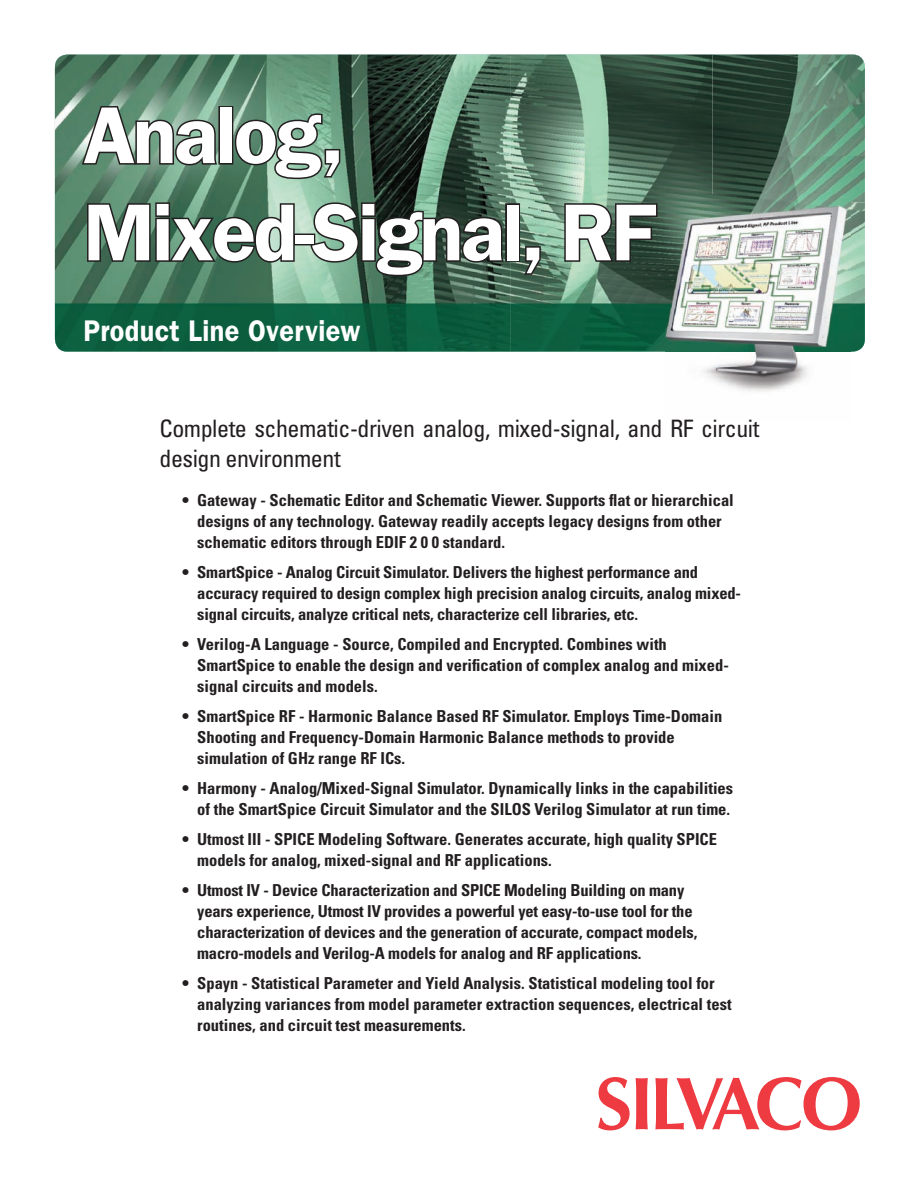
<style>
.page{position:relative;width:918px;height:1188px;background:#fff}
.page>*{position:absolute;margin:0;border:0;box-sizing:border-box;transform-origin:0 0}
.t1{font:600 81px/97.2px "Franklin Gothic";letter-spacing:-.03em;color:#fff}
.t2{font:600 30px "Franklin Gothic";letter-spacing:.01em;color:#fff;scale:.9 1}
.t3{font:condensed 24px/30px "Univers";letter-spacing:-.02em;color:#231f20}
.t4{font:700 condensed 16.5px/21px "Univers";color:#231f20}
</style>
<div class="page">
<img style="left:55px;top:55px;width:455px;height:297px">
<img style="left:510px;top:55px;width:203px;height:297px">
<img style="left:713px;top:55px;width:152px;height:148px">
<img style="left:850px;top:203px;width:15px;height:149px">
<svg style="left:598px;top:1077px;width:32px;height:53px"></svg>
<svg style="left:636px;top:1078px;width:12px;height:51px"></svg>
<svg style="left:655px;top:1077px;width:204px;height:53px"></svg>
<img style="left:703px;top:352px;width:105px;height:40px">
<img style="left:665px;top:194px;width:185px;height:158px">
<svg style="left:80px;top:104px;width:139px;height:63px;background:#6a8877"></svg>
<div style="left:218px;top:106px;width:15px;height:59px;border:3px solid #231f20"></div>
<svg style="left:233px;top:112px;width:109px;height:69px;background:#638772"></svg>
<svg style="left:86px;top:201px;width:210px;height:63px;background:#496a57"></svg>
<div style="left:293px;top:234px;width:22px;height:11px;border:3px solid #231f20"></div>
<svg style="left:308px;top:201px;width:198px;height:77px;background:#476052"></svg>
<div style="left:505px;top:203px;width:15px;height:59px;border:3px solid #231f20"></div>
<svg style="left:522px;top:245px;width:20px;height:31px"></svg>
<svg style="left:563px;top:201px;width:96px;height:62px;background:#546b5d"></svg>
<h1 class="t1" style="left:83px;top:84px;width:573px">Analog,<br>Mixed-Signal, RF</h1>
<h2 class="t2" style="left:83px;top:312px;width:309px">Product Line Overview</h2>
<h3 class="t3" style="left:160px;top:413px;width:601px">Complete schematic-driven analog, mixed-signal, and RF circuit design environment</h3>
<p class="t4" style="left:197px;top:490px;width:538px;text-indent:-15px">• Gateway - Schematic Editor and Schematic Viewer. Supports flat or hierarchical designs of any technology. Gateway readily accepts legacy designs from other schematic editors through EDIF 2 0 0 standard.</p>
<p class="t4" style="left:197px;top:562px;width:545px;text-indent:-15px">• SmartSpice - Analog Circuit Simulator. Delivers the highest performance and accuracy required to design complex high precision analog circuits, analog mixed&shy;signal circuits, analyze critical nets, characterize cell libraries, etc.</p>
<p class="t4" style="left:197px;top:634px;width:533px;text-indent:-15px">• Verilog-A Language - Source, Compiled and Encrypted. Combines with<br>SmartSpice to enable the design and verification of complex analog and mixed&shy;signal circuits and models.</p>
<p class="t4" style="left:197px;top:706px;width:527px;text-indent:-15px">• SmartSpice RF - Harmonic Balance Based RF Simulator. Employs Time-Domain<br>Shooting and Frequency-Domain Harmonic Balance methods to provide simulation of GHz range RF ICs.</p>
<p class="t4" style="left:182px;top:778px;width:552px;text-align:right">• Harmony - Analog/Mixed-Signal Simulator. Dynamically links in the capabilities of the SmartSpice Circuit Simulator and the SILOS Verilog Simulator at run time.</p>
<p class="t4" style="left:197px;top:829px;width:521px;text-indent:-15px">• Utmost III - SPICE Modeling Software. Generates accurate, high quality SPICE models for analog, mixed-signal and RF applications.</p>
<p class="t4" style="left:197px;top:880px;width:502px;text-indent:-15px">• Utmost IV - Device Characterization and SPICE Modeling Building on many years experience, Utmost IV provides a powerful yet easy-to-use tool for the characterization of devices and the generation of accurate, compact models, macro-models and Verilog-A models for analog and RF applications.</p>
<p class="t4" style="left:197px;top:973px;width:536px;text-indent:-15px">• Spayn - Statistical Parameter and Yield Analysis. Statistical modeling tool for analyzing variances from model parameter extraction sequences, electrical test routines, and circuit test measurements.</p>
</div>
